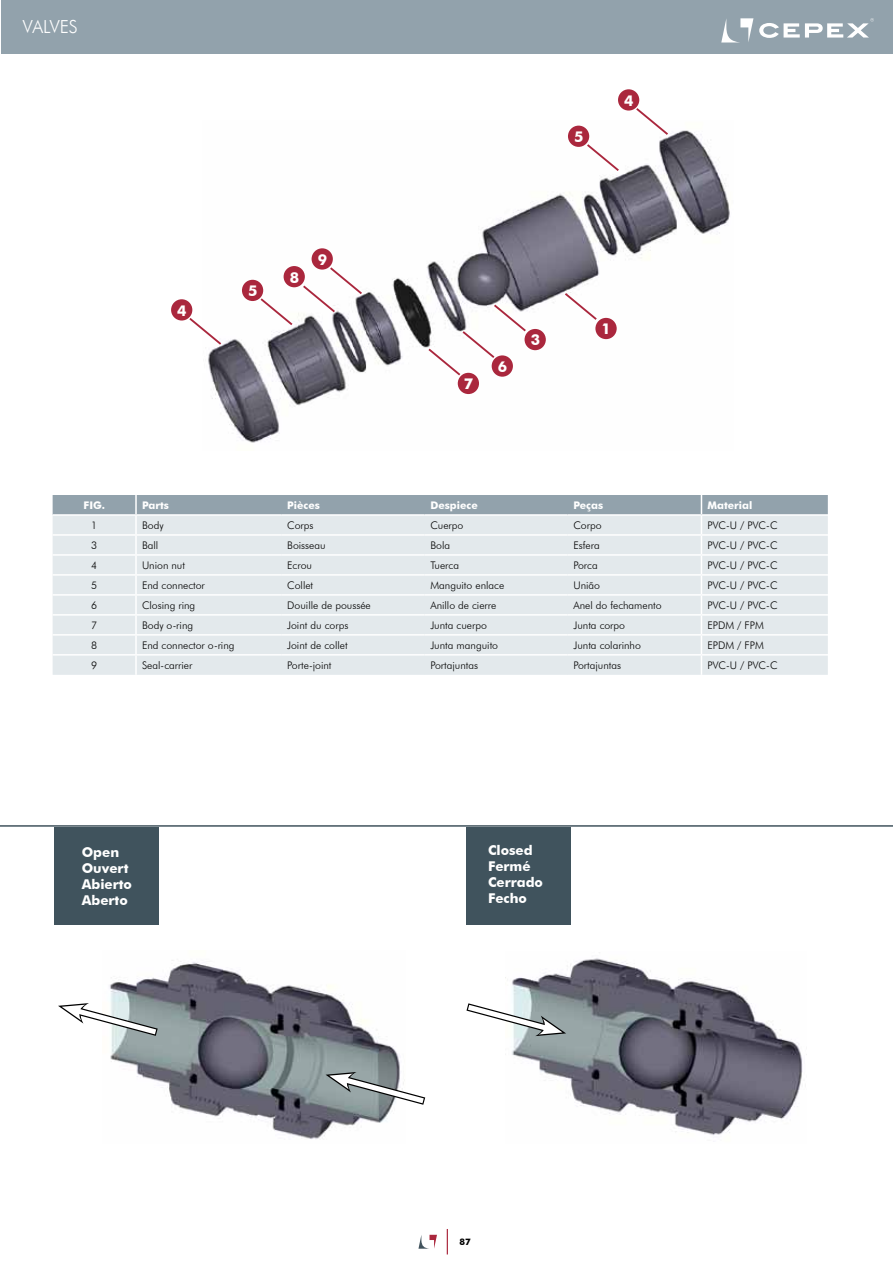
<style>
.page{position:relative;width:893px;height:1263px;background:#fff}
.page>*{position:absolute;margin:0;border:0;box-sizing:border-box;transform-origin:0 0}
.t1{font:300 18px "Futura BT";color:#fff}
.t2{font:700 15px "Futura BT";color:#fff}
.t3{font:700 13.5px/16.2px "Futura BT";color:#fff}
.t4{font:300 10.5px "Futura BT";color:#000}
.t5{font:700 10.5px "Futura BT";color:#fff}
.t6{font:700 9px "Futura BT";color:#000}
</style>
<div class="page">
<div style="left:2px;top:0;width:891px;height:54px;background:#92a2ac"></div>
<svg style="left:418px;top:1235px;width:19px;height:14px"></svg>
<svg style="left:447px;top:1229px;width:1px;height:25px"></svg>
<svg style="left:721px;top:18px;width:32px;height:25px"></svg>
<svg style="left:759px;top:18px;width:115px;height:20px"></svg>
<svg style="left:53px;top:495px;width:775px;height:180px;background:#dce2e6"></svg>
<img style="left:208px;top:125px;width:522px;height:318px">
<div style="left:595px;top:318px;width:22px;height:21px;background:#aa273d;border-radius:50%"></div>
<div style="left:171px;top:299px;width:21px;height:21px;background:#aa273d;border-radius:50%"></div>
<div style="left:458px;top:373px;width:21px;height:21px;background:#aa273d;border-radius:50%"></div>
<div style="left:312px;top:248px;width:21px;height:22px;background:#aa273d;border-radius:50%"></div>
<div style="left:242px;top:280px;width:21px;height:21px;background:#aa273d;border-radius:50%"></div>
<div style="left:284px;top:266px;width:21px;height:21px;background:#aa273d;border-radius:50%"></div>
<div style="left:525px;top:329px;width:21px;height:21px;background:#aa273d;border-radius:50%"></div>
<div style="left:618px;top:89px;width:21px;height:22px;background:#aa273d;border-radius:50%"></div>
<div style="left:568px;top:126px;width:21px;height:21px;background:#aa273d;border-radius:50%"></div>
<svg style="left:563px;top:291px;width:36px;height:31px"></svg>
<svg style="left:426px;top:303px;width:102px;height:74px"></svg>
<svg style="left:187px;top:316px;width:36px;height:31px"></svg>
<svg style="left:258px;top:296px;width:36px;height:31px"></svg>
<svg style="left:301px;top:265px;width:63px;height:49px"></svg>
<svg style="left:585px;top:142px;width:36px;height:31px"></svg>
<svg style="left:634px;top:106px;width:36px;height:31px"></svg>
<img style="left:109px;top:960px;width:291px;height:179px">
<svg style="left:326px;top:1070px;width:100px;height:40px"></svg>
<svg style="left:58px;top:1001px;width:108px;height:40px"></svg>
<img style="left:505px;top:958px;width:298px;height:177px">
<svg style="left:466px;top:998px;width:100px;height:40px"></svg>
<div style="left:466px;top:827px;width:105px;height:97px;background:#40535d"></div>
<div style="left:54px;top:827px;width:105px;height:97px;background:#40535d"></div>
<hr style="left:0;top:825px;width:893px;height:2px;background:#40535d">
<h1 class="t1" style="left:23px;top:15px;width:56px">VALVES</h1>
<h2 class="t2" style="left:177px;top:301px;width:11px">4</h2>
<h2 class="t2" style="left:248px;top:282px;width:11px">5</h2>
<h2 class="t2" style="left:290px;top:268px;width:11px">8</h2>
<h2 class="t2" style="left:318px;top:250px;width:11px">9</h2>
<h2 class="t2" style="left:574px;top:128px;width:11px">5</h2>
<h2 class="t2" style="left:624px;top:91px;width:11px">4</h2>
<h2 class="t2" style="left:464px;top:375px;width:11px">7</h2>
<h2 class="t2" style="left:498px;top:357px;width:11px">6</h2>
<h2 class="t2" style="left:531px;top:331px;width:11px">3</h2>
<h2 class="t2" style="left:602px;top:320px;width:11px">1</h2>
<p class="t5" style="left:84px;top:499px;width:23px">FIG.</p>
<p class="t5" style="left:142px;top:499px;width:28px">Parts</p>
<p class="t5" style="left:287px;top:499px;width:34px">Pièces</p>
<p class="t5" style="left:430px;top:499px;width:49px">Despiece</p>
<p class="t5" style="left:573px;top:499px;width:31px">Peças</p>
<p class="t5" style="left:707px;top:499px;width:46px">Material</p>
<p class="t4" style="left:91px;top:519px;width:8px">1</p>
<p class="t4" style="left:142px;top:519px;width:23px">Body</p>
<p class="t4" style="left:287px;top:519px;width:28px">Corps</p>
<p class="t4" style="left:430px;top:519px;width:35px">Cuerpo</p>
<p class="t4" style="left:573px;top:519px;width:30px">Corpo</p>
<p class="t4" style="left:707px;top:519px;width:72px">PVC-U / PVC-C</p>
<p class="t4" style="left:91px;top:539px;width:8px">3</p>
<p class="t4" style="left:142px;top:539px;width:18px">Ball</p>
<p class="t4" style="left:287px;top:539px;width:40px">Boisseau</p>
<p class="t4" style="left:430px;top:539px;width:21px">Bola</p>
<p class="t4" style="left:573px;top:539px;width:28px">Esfera</p>
<p class="t4" style="left:707px;top:539px;width:72px">PVC-U / PVC-C</p>
<p class="t4" style="left:91px;top:559px;width:8px">4</p>
<p class="t4" style="left:142px;top:559px;width:45px">Union nut</p>
<p class="t4" style="left:287px;top:559px;width:26px">Ecrou</p>
<p class="t4" style="left:430px;top:559px;width:30px">Tuerca</p>
<p class="t4" style="left:573px;top:559px;width:26px">Porca</p>
<p class="t4" style="left:707px;top:559px;width:72px">PVC-U / PVC-C</p>
<p class="t4" style="left:91px;top:579px;width:8px">5</p>
<p class="t4" style="left:142px;top:579px;width:64px">End connector</p>
<p class="t4" style="left:287px;top:579px;width:28px">Collet</p>
<p class="t4" style="left:430px;top:579px;width:75px">Manguito enlace</p>
<p class="t4" style="left:573px;top:579px;width:28px">União</p>
<p class="t4" style="left:707px;top:579px;width:72px">PVC-U / PVC-C</p>
<p class="t4" style="left:91px;top:599px;width:8px">6</p>
<p class="t4" style="left:142px;top:599px;width:55px">Closing ring</p>
<p class="t4" style="left:287px;top:599px;width:85px">Douille de poussée</p>
<p class="t4" style="left:430px;top:599px;width:68px">Anillo de cierre</p>
<p class="t4" style="left:573px;top:599px;width:90px">Anel do fechamento</p>
<p class="t4" style="left:707px;top:599px;width:72px">PVC-U / PVC-C</p>
<p class="t4" style="left:91px;top:619px;width:8px">7</p>
<p class="t4" style="left:142px;top:619px;width:53px">Body o-ring</p>
<p class="t4" style="left:287px;top:619px;width:63px">Joint du corps</p>
<p class="t4" style="left:430px;top:619px;width:58px">Junta cuerpo</p>
<p class="t4" style="left:573px;top:619px;width:53px">Junta corpo</p>
<p class="t4" style="left:707px;top:619px;width:58px">EPDM / FPM</p>
<p class="t4" style="left:91px;top:639px;width:8px">8</p>
<p class="t4" style="left:142px;top:639px;width:94px">End connector o-ring</p>
<p class="t4" style="left:287px;top:639px;width:62px">Joint de collet</p>
<p class="t4" style="left:430px;top:639px;width:69px">Junta manguito</p>
<p class="t4" style="left:573px;top:639px;width:69px">Junta colarinho</p>
<p class="t4" style="left:707px;top:639px;width:58px">EPDM / FPM</p>
<p class="t4" style="left:91px;top:659px;width:8px">9</p>
<p class="t4" style="left:142px;top:659px;width:52px">Seal-carrier</p>
<p class="t4" style="left:287px;top:659px;width:46px">Porte-joint</p>
<p class="t4" style="left:430px;top:659px;width:49px">Portajuntas</p>
<p class="t4" style="left:573px;top:659px;width:49px">Portajuntas</p>
<p class="t4" style="left:707px;top:659px;width:72px">PVC-U / PVC-C</p>
<p class="t3" style="left:82px;top:844px;width:52px">Open<br>Ouvert<br>Abierto<br>Aberto</p>
<p class="t3" style="left:488px;top:842px;width:57px">Closed<br>Fermé<br>Cerrado<br>Fecho</p>
<p class="t6" style="left:460px;top:1236px;width:13px">87</p>
</div>
